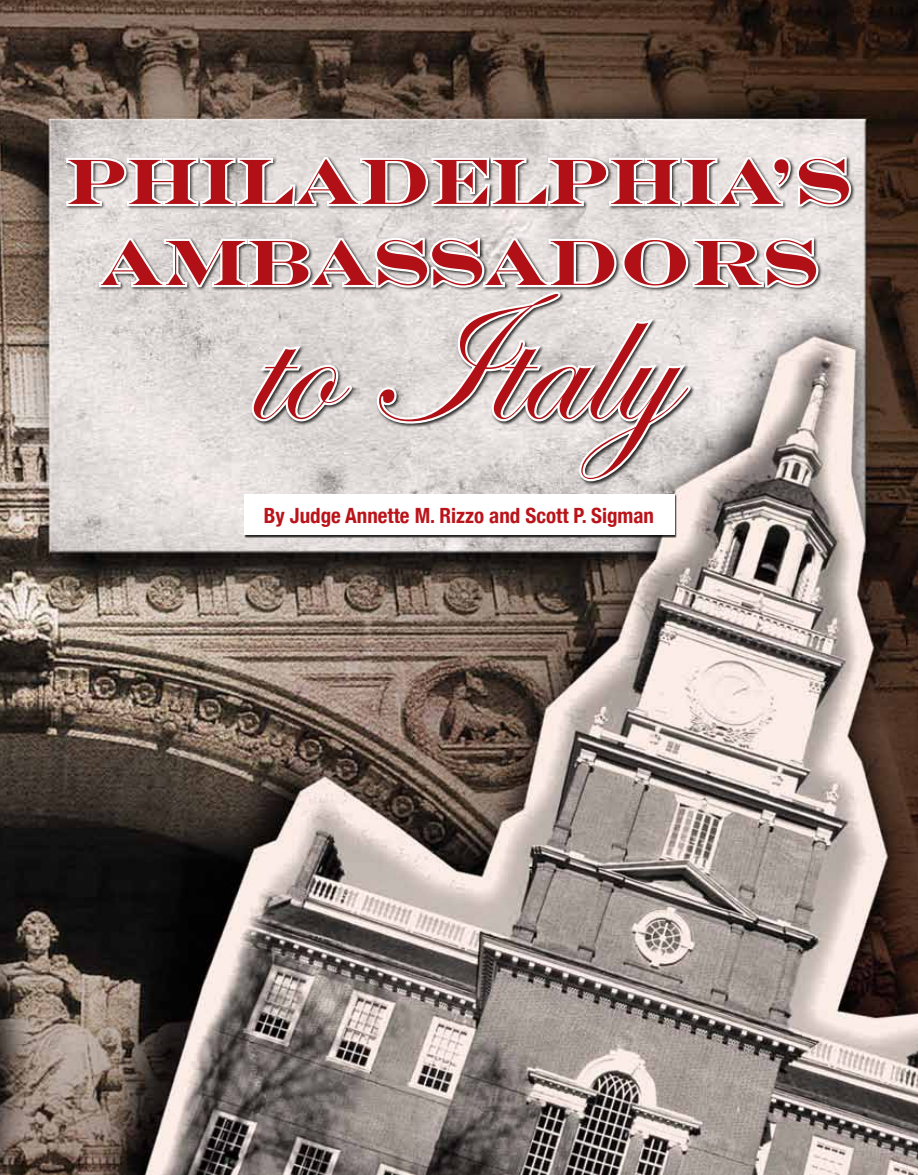
<style>
.page{position:relative;width:918px;height:1175px;background:#fff}
.page>*{position:absolute;margin:0;border:0;box-sizing:border-box;transform-origin:0 0}
.t1{font:189px "Edwardian Script ITC";color:#b11116}
.t2{font:700 64.5px/81px "Engravers";color:#b11116;text-align:center}
.t3{font:700 condensed 21px "Helvetica Neue";color:#ba141a}
</style>
<div class="page">
<img style="left:0;top:0;width:918px;height:1174px">
<div style="left:65px;top:155px;width:791px;height:331px;background:#000;opacity:.8"></div>
<svg style="left:64px;top:153px;width:790px;height:56px"></svg>
<svg style="left:97px;top:235px;width:725px;height:249px;background:#d2cdcb"></svg>
<div style="left:244px;top:494px;width:432px;height:44px;background:#000;opacity:.85"></div>
<div style="left:244px;top:494px;width:430px;height:41px;background:#fff"></div>
<h2 class="t2" style="left:67px;top:140px;width:785px">PHILADELPHIA’S<br>AMBASSADORS</h2>
<h1 class="t1" style="left:247px;top:256px;width:426px">to Italy</h1>
<p class="t3" style="left:264px;top:503px;width:392px">By Judge Annette M. Rizzo and Scott P. Sigman</p>
</div>
